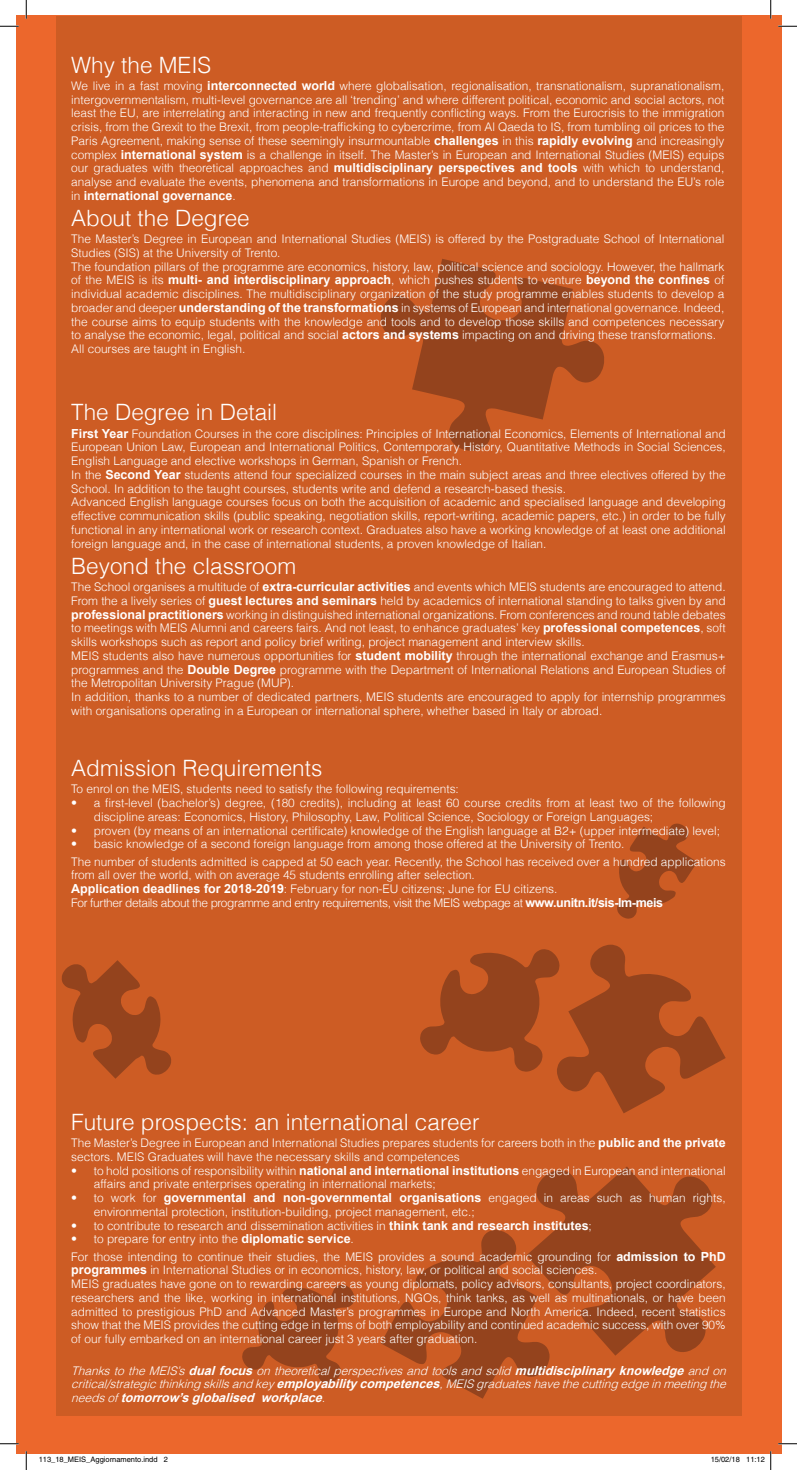
<style>
.page{position:relative;width:797px;height:1470px;background:#fff}
.page>*{position:absolute;margin:0;border:0;box-sizing:border-box;transform-origin:0 0}
.titolo_paragrafi{font:300 22.5px "Helvetica";color:#fff}
.t1{font:700 12.5px "Arial";color:#fff}
.t2{font:italic 700 12.5px "Arial";color:#fff}
.t3{font:300 11.88px/13.8px "Helvetica";color:#fff}
.t4{font:italic 300 11.88px/13.8px "Helvetica";color:#fff}
.t5{font:300 11.88px "Helvetica";letter-spacing:-.03em;color:#fff}
.t6{font:7.5px "Helvetica";color:#000}
.s1{font-family:"Arial";font-weight:700;font-size:12.5px}
.s2{font-family:"Helvetica";font-weight:300;font-size:11.88px}
</style>
<div class="page">
<div style="left:16px;top:16px;width:765px;height:1438px;background:#ec672c"></div>
<div style="left:56px;top:16px;width:685px;height:1399px;background:#cd5c24"></div>
<svg style="left:381px;top:1166px;width:334px;height:233px"></svg>
<svg style="left:242px;top:1285px;width:113px;height:99px"></svg>
<svg style="left:381px;top:259px;width:223px;height:192px"></svg>
<svg style="left:617px;top:823px;width:80px;height:96px"></svg>
<svg style="left:61px;top:960px;width:110px;height:119px"></svg>
<svg style="left:420px;top:944px;width:305px;height:169px"></svg>
<svg style="left:0;top:25px;width:19px;height:2px"></svg>
<svg style="left:778px;top:25px;width:19px;height:2px"></svg>
<svg style="left:0;top:1443px;width:19px;height:1px"></svg>
<svg style="left:778px;top:1443px;width:19px;height:1px"></svg>
<svg style="left:25px;top:0;width:2px;height:19px"></svg>
<svg style="left:25px;top:1451px;width:2px;height:19px"></svg>
<svg style="left:770px;top:0;width:1px;height:19px"></svg>
<svg style="left:770px;top:1451px;width:1px;height:19px"></svg>
<p class="titolo_paragrafi" style="left:71px;top:50px;width:142px">Why the MEIS</p>
<p class="t3" style="left:71px;top:79px;width:654px;text-align:justify">We live in a fast moving <span class="s1">interconnected world</span> where globalisation, regionalisation, transnationalism, supranationalism, intergovernmentalism, multi-level governance are all ‘trending’ and where different political, economic and social actors, not least the EU, are interrelating and interacting in new and frequently conflicting ways. From the Eurocrisis to the immigration crisis, from the Grexit to the Brexit, from people-trafficking to cybercrime, from Al Qaeda to IS, from tumbling oil prices to the Paris Agreement, making sense of these seemingly insurmountable <span class="s1">challenges</span> in this <span class="s1">rapidly evolving</span> and increasingly complex <span class="s1">international system</span> is a challenge in itself. The Master’s in European and International Studies (MEIS) equips our graduates with theoretical approaches and <span class="s1">multidisciplinary perspectives and tools</span> with which to understand, analyse and evaluate the events, phenomena and transformations in Europe and beyond, and to understand the EU’s role</p>
<p class="t1" style="left:71px;top:188px;width:166px"><span class="s2">in</span> international governance<span class="s2">.</span></p>
<p class="titolo_paragrafi" style="left:71px;top:204px;width:180px">About the Degree</p>
<p class="t3" style="left:71px;top:232px;width:654px">The Master’s Degree in European and International Studies (MEIS) is offered by the Postgraduate School of International<br>Studies (SIS) at the University of Trento.</p>
<p class="t3" style="left:71px;top:259px;width:654px">The foundation pillars of the programme are economics, history, law, political science and sociology. However, the hallmark</p>
<p class="t1" style="left:71px;top:273px;width:654px"><span class="s2">of the MEIS is its</span> multi- and interdisciplinary approach<span class="s2">, which pushes students to venture</span> beyond the confines <span class="s2">of</span></p>
<p class="t3" style="left:71px;top:287px;width:654px;text-align:justify">individual academic disciplines. The multidisciplinary organization of the study programme enables students to develop a broader and deeper <span class="s1">understanding of the transformations</span> in systems of European and international governance. Indeed, the course aims to equip students with the knowledge and tools and to develop those skills and competences necessary to analyse the economic, legal, political and social <span class="s1">actors and systems</span> impacting on and driving these transformations.</p>
<p class="t3" style="left:71px;top:342px;width:176px">All courses are taught in English.</p>
<p class="titolo_paragrafi" style="left:71px;top:398px;width:207px">The Degree in Detail</p>
<p class="t3" style="left:71px;top:426px;width:656px;text-align:justify"><span class="s1">First Year</span> Foundation Courses in the core disciplines: Principles of International Economics, Elements of International and European Union Law, European and International Politics, Contemporary History, Quantitative Methods in Social Sciences, English Language and elective workshops in German, Spanish or French.</p>
<p class="t3" style="left:71px;top:468px;width:656px">In the <span class="s1">Second Year</span> students attend four specialized courses in the main subject areas and three electives offered by the<br>School. In addition to the taught courses, students write and defend a research-based thesis.</p>
<p class="t3" style="left:71px;top:495px;width:656px;text-align:justify">Advanced English language courses focus on both the acquisition of academic and specialised language and developing effective communication skills (public speaking, negotiation skills, report-writing, academic papers, etc.) in order to be fully functional in any international work or research context. Graduates also have a working knowledge of at least one additional foreign language and, in the case of international students, a proven knowledge of Italian.</p>
<p class="titolo_paragrafi" style="left:71px;top:552px;width:226px">Beyond the classroom</p>
<p class="t3" style="left:71px;top:580px;width:656px;text-align:justify">The School organises a multitude of <span class="s1">extra-curricular activities</span> and events which MEIS students are encouraged to attend.<br>From the a lively series of <span class="s1">guest lectures and seminars</span> held by academics of international standing to talks given by and <span class="s1">professional practitioners</span> working in distinguished international organizations. From conferences and round table debates to meetings with MEIS Alumni and careers fairs. And not least, to enhance graduates’ key <span class="s1">professional competences</span>, soft skills workshops such as report and policy brief writing, project management and interview skills.</p>
<p class="t3" style="left:71px;top:649px;width:656px;text-align:justify">MEIS students also have numerous opportunities for <span class="s1">student mobility</span> through the international exchange and Erasmus+ programmes and the <span class="s1">Double Degree</span> programme with the Department of International Relations and European Studies of the Metropolitan University Prague (MUP).</p>
<p class="t3" style="left:71px;top:690px;width:656px">In addition, thanks to a number of dedicated partners, MEIS students are encouraged to apply for internship programmes with organisations operating in a European or international sphere, whether based in Italy or abroad.</p>
<p class="titolo_paragrafi" style="left:71px;top:754px;width:252px">Admission Requirements</p>
<p class="t3" style="left:71px;top:782px;width:389px">To enrol on the MEIS, students need to satisfy the following requirements:</p>
<p class="t3" style="left:94px;top:796px;width:633px;text-indent:-22px">• a first-level (bachelor’s) degree, (180 credits), including at least 60 course credits from at least two of the following discipline areas: Economics, History, Philosophy, Law, Political Science, Sociology or Foreign Languages;</p>
<p class="t3" style="left:71px;top:823px;width:650px">• proven (by means of an international certificate) knowledge of the English language at B2+ (upper intermediate) level;</p>
<p class="t3" style="left:71px;top:837px;width:554px">• basic knowledge of a second foreign language from among those offered at the University of Trento.</p>
<p class="t3" style="left:71px;top:854px;width:656px">The number of students admitted is capped at 50 each year. Recently, the School has received over a hundred applications from all over the world, with on average 45 students enrolling after selection.</p>
<p class="t3" style="left:71px;top:882px;width:488px"><span class="s1">Application deadlines for 2018-2019</span>: February for non-EU citizens; June for EU citizens.</p>
<p class="t5" style="left:71px;top:895px;width:593px">For further details about the programme and entry requirements, visit the MEIS webpage at <span class="s1">www.unitn.it/sis-lm-meis</span></p>
<p class="titolo_paragrafi" style="left:71px;top:1108px;width:410px">Future prospects: an international career</p>
<p class="t3" style="left:71px;top:1136px;width:656px">The Master’s Degree in European and International Studies prepares students for careers both in the <span class="s1">public and the private </span>sectors. MEIS Graduates will have the necessary skills and competences</p>
<p class="t3" style="left:94px;top:1163px;width:633px;text-indent:-22px">• to hold positions of responsibility within <span class="s1">national and international institutions</span> engaged in European and international affairs and private enterprises operating in international markets;</p>
<p class="t1" style="left:71px;top:1190px;width:656px"><span class="s2">• to work for</span> governmental and non-governmental organisations <span class="s2">engaged in areas such as human rights,</span></p>
<p class="t3" style="left:94px;top:1204px;width:382px">environmental protection, institution-building, project management, etc.;</p>
<p class="t3" style="left:71px;top:1218px;width:522px">• to contribute to research and dissemination activities in <span class="s1">think tank and research institutes</span>;</p>
<p class="t3" style="left:71px;top:1232px;width:284px">• to prepare for entry into the <span class="s1">diplomatic service</span>.</p>
<p class="t3" style="left:71px;top:1249px;width:656px">For those intending to continue their studies, the MEIS provides a sound academic grounding for <span class="s1">admission to PhD programmes</span> in International Studies or in economics, history, law, or political and social sciences.</p>
<p class="t3" style="left:71px;top:1277px;width:656px;text-align:justify">MEIS graduates have gone on to rewarding careers as young diplomats, policy advisors, consultants, project coordinators, researchers and the like, working in international institutions, NGOs, think tanks, as well as multinationals, or have been admitted to prestigious PhD and Advanced Master’s programmes in Europe and North America. Indeed, recent statistics show that the MEIS provides the cutting edge in terms of both employability and continued academic success, with over 90% of our fully embarked on an international career just 3 years after graduation.</p>
<p class="t4" style="left:71px;top:1363px;width:660px">ThankstotheMEIS’s<span class="s1">dual focus</span>ontheoreticalperspectivesandtoolsandsolid<span class="s1">multidisciplinary knowledge</span>andon critical/strategicthinkingskillsandkey<span class="s1">employability competences</span>,MEISgraduateshavethecuttingedgeinmeetingthe</p>
<p class="t2" style="left:71px;top:1391px;width:259px"><span class="s2">needsof</span>tomorrow’sglobalised workplace<span class="s2">.</span></p>
<p class="t6" style="left:39px;top:1455px;width:131px">113_18_MEIS_Aggiornamento.indd 2</p>
<p class="t6" style="left:710px;top:1455px;width:56px">15/02/18 11:12</p>
</div>
